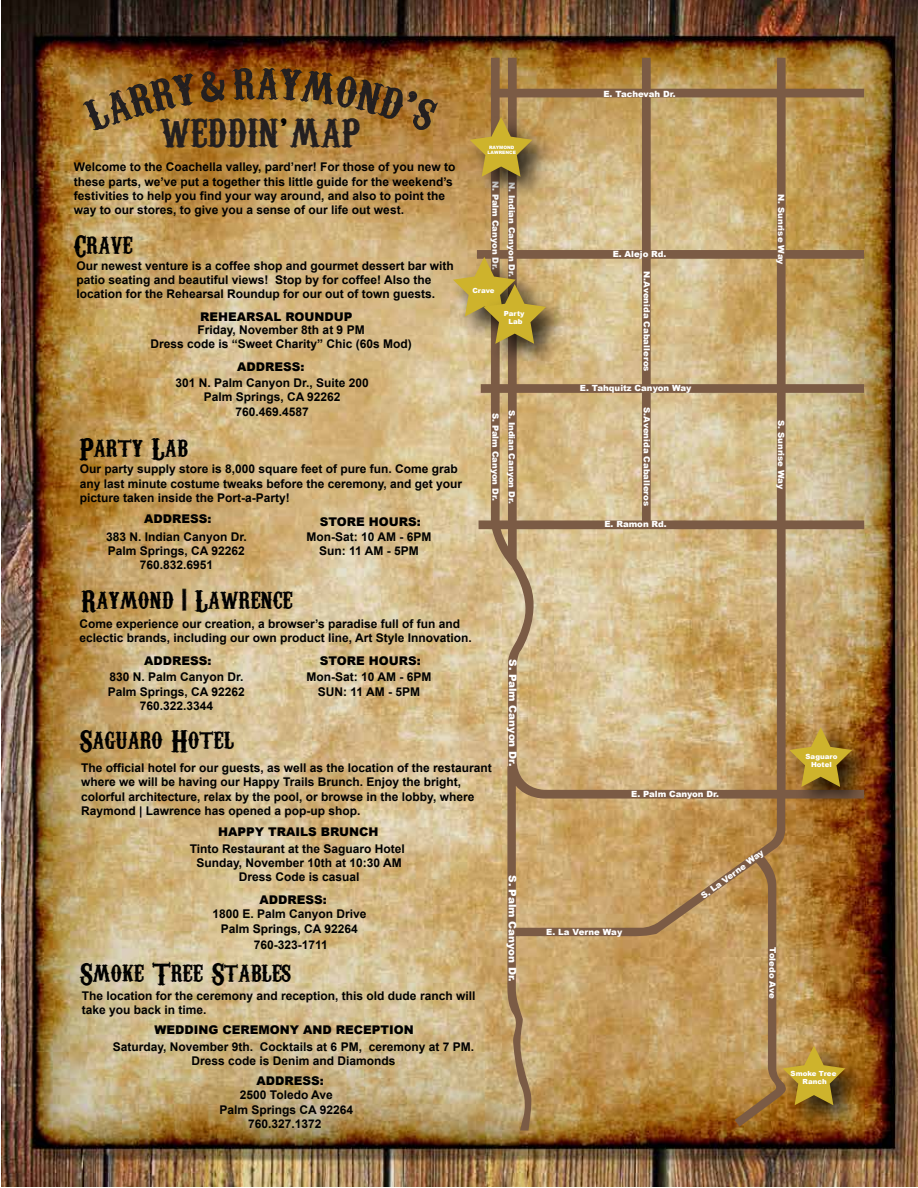
<style>
.page{position:relative;width:918px;height:1188px;background:#fff}
.page>*{position:absolute;margin:0;border:0;box-sizing:border-box;transform-origin:0 0}
.t1{font:39px "Carnivalee Freakshow";color:#231f20}
.t2{font:39px "Carnivalee Freakshow";color:#000}
.t3{font:30px "Carnivalee Freakshow";color:#000}
.t4{font:700 12px/14.4px "Arial";color:#000;text-align:center}
.t5{font:900 12px "Arial";color:#000}
.t6{font:900 10.35px "Arial";color:#fff}
.t7{font:900 8.55px "Arial";color:#fff}
.t8{font:900 7.05px/8.4px "Arial";color:#fff;text-align:center}
.t9{font:900 4.5px/5.4px "Arial";color:#fff;text-align:center}
</style>
<div class="page">
<img style="left:1px;top:0;width:917px;height:1186px">
<svg style="left:477px;top:58px;width:387px;height:1073px;background:#c2a16c"></svg>
<svg style="left:83px;top:73px;width:111px;height:57px;background:#8c6933"></svg>
<svg style="left:232px;top:68px;width:206px;height:62px;background:#8b622b"></svg>
<svg style="left:201px;top:71px;width:24px;height:31px"></svg>
<img style="left:770px;top:1033px;width:108px;height:105px">
<svg style="left:783px;top:1046px;width:62px;height:59px;background:#ac8a2e"></svg>
<img style="left:776px;top:714px;width:110px;height:106px">
<svg style="left:789px;top:727px;width:63px;height:60px;background:#a88328"></svg>
<img style="left:458px;top:105px;width:108px;height:105px">
<svg style="left:470px;top:117px;width:63px;height:60px;background:#ab8d39"></svg>
<img style="left:440px;top:244px;width:109px;height:107px">
<img style="left:470px;top:271px;width:110px;height:106px">
<svg style="left:453px;top:257px;width:93px;height:87px;background:#b69d51"></svg>
<h1 class="t2" style="left:281px;top:87px;width:8px">,</h1>
<h1 class="t1" style="left:160px;top:107px;width:201px">WEDDIN MAP</h1>
<p class="t4" style="left:74px;top:160px;width:383px;text-align:left">Welcome to the Coachella valley, pard’ner! For those of you new to these parts, we’ve put a together this little guide for the weekend’s festivities to help you find your way around, and also to point the way to our stores, to give you a sense of our life out west.</p>
<h2 class="t3" style="left:74px;top:227px;width:60px">Crave</h2>
<p class="t4" style="left:76px;top:259px;width:379px;text-align:left">Our newest venture is a coffee shop and gourmet dessert bar with patio seating and beautiful views! Stop by for coffee! Also the location for the Rehearsal Roundup for our out of town guests.</p>
<p class="t5" style="left:200px;top:308px;width:154px">REHEARSAL ROUNDUP</p>
<p class="t4" style="left:150px;top:323px;width:263px">Friday, November 8th at 9 PM<br>Dress code is “Sweet Charity” Chic (60s Mod)</p>
<p class="t5" style="left:237px;top:358px;width:69px">ADDRESS:</p>
<p class="t4" style="left:175px;top:376px;width:195px">301 N. Palm Canyon Dr., Suite 200<br>Palm Springs, CA 92262<br>760.469.4587</p>
<h2 class="t3" style="left:79px;top:430px;width:110px">Party Lab</h2>
<p class="t4" style="left:80px;top:462px;width:384px;text-align:left">Our party supply store is 8,000 square feet of pure fun. Come grab any last minute costume tweaks before the ceremony, and get your picture taken inside the Port-a-Party!</p>
<p class="t5" style="left:144px;top:510px;width:69px">ADDRESS:</p>
<p class="t5" style="left:320px;top:513px;width:102px">STORE HOURS:</p>
<p class="t4" style="left:106px;top:530px;width:142px">383 N. Indian Canyon Dr.<br>Palm Springs, CA 92262<br>760.832.6951</p>
<h2 class="t3" style="left:81px;top:582px;width:213px">Raymond | Lawrence</h2>
<p class="t4" style="left:306px;top:530px;width:126px">Mon-Sat: 10 AM - 6PM<br>Sun: 11 AM - 5PM</p>
<p class="t9" style="left:488px;top:144px;width:30px">RAYMOND<br>LAWRENCE</p>
<p class="t7" style="left:502px;top:181px;width:90px;rotate:90deg">N. Palm Canyon Dr.</p>
<p class="t8" style="left:472px;top:286px;width:24px">Crave</p>
<p class="t7" style="left:518px;top:182px;width:96px;rotate:90deg">N. Indian Canyon Dr.</p>
<p class="t8" style="left:504px;top:309px;width:22px">Party<br>Lab</p>
<p class="t7" style="left:502px;top:413px;width:89px;rotate:90deg">S. Palm Canyon Dr.</p>
<p class="t7" style="left:518px;top:410px;width:95px;rotate:90deg">S. Indian Canyon Dr.</p>
<p class="t4" style="left:79px;top:617px;width:394px;text-align:left">Come experience our creation, a browser’s paradise full of fun and eclectic brands, including our own product line, Art Style Innovation.</p>
<p class="t5" style="left:144px;top:652px;width:69px">ADDRESS:</p>
<p class="t5" style="left:320px;top:652px;width:102px">STORE HOURS:</p>
<p class="t4" style="left:108px;top:670px;width:138px">830 N. Palm Canyon Dr.<br>Palm Springs, CA 92262<br>760.322.3344</p>
<h2 class="t3" style="left:79px;top:722px;width:156px">Saguaro Hotel</h2>
<p class="t4" style="left:306px;top:670px;width:126px">Mon-Sat: 10 AM - 6PM<br>SUN: 11 AM - 5PM</p>
<p class="t4" style="left:81px;top:761px;width:412px;text-align:left">The official hotel for our guests, as well as the location of the restaurant where we will be having our Happy Trails Brunch. Enjoy the bright, colorful architecture, relax by the pool, or browse in the lobby, where Raymond | Lawrence has opened a pop-up shop.</p>
<p class="t5" style="left:218px;top:823px;width:162px">HAPPY TRAILS BRUNCH</p>
<p class="t4" style="left:190px;top:842px;width:217px">Tinto Restaurant at the Saguaro Hotel<br>Sunday, November 10th at 10:30 AM<br>Dress Code is casual</p>
<p class="t5" style="left:259px;top:891px;width:69px">ADDRESS:</p>
<p class="t4" style="left:212px;top:907px;width:156px">1800 E. Palm Canyon Drive<br>Palm Springs, CA 92264</p>
<p class="t4" style="left:254px;top:938px;width:76px">760-323-1711</p>
<h2 class="t3" style="left:80px;top:955px;width:213px">Smoke Tree Stables</h2>
<p class="t5" style="left:154px;top:1021px;width:261px">WEDDING CEREMONY AND RECEPTION</p>
<p class="t4" style="left:82px;top:989px;width:395px;text-align:left">The location for the ceremony and reception, this old dude ranch will take you back in time.</p>
<p class="t4" style="left:113px;top:1040px;width:363px">Saturday, November 9th. Cocktails at 6 PM, ceremony at 7 PM.<br>Dress code is Denim and Diamonds</p>
<p class="t4" style="left:220px;top:1088px;width:135px">2500 Toledo Ave<br>Palm Springs CA 92264<br>760.327.1372</p>
<p class="t5" style="left:256px;top:1072px;width:69px">ADDRESS:</p>
<p class="t6" style="left:520px;top:659px;width:108px;rotate:90deg">S. Palm Canyon Dr.</p>
<p class="t6" style="left:520px;top:875px;width:108px;rotate:90deg">S. Palm Canyon Dr.</p>
<p class="t7" style="left:603px;top:87px;width:74px">E. Tachevah Dr.</p>
<p class="t7" style="left:613px;top:248px;width:55px">E. Alejo Rd.</p>
<p class="t7" style="left:653px;top:271px;width:102px;rotate:90deg">N.Avenida Caballeros</p>
<p class="t7" style="left:653px;top:407px;width:101px;rotate:90deg">S.Avenida Caballeros</p>
<p class="t7" style="left:580px;top:382px;width:113px">E. Tahquitz Canyon Way</p>
<p class="t7" style="left:604px;top:518px;width:64px">E. Ramon Rd.</p>
<p class="t7" style="left:787px;top:194px;width:72px;rotate:90deg">N. Sunrise Way</p>
<p class="t7" style="left:787px;top:420px;width:71px;rotate:90deg">S. Sunrise Way</p>
<p class="t7" style="left:631px;top:788px;width:89px">E. Palm Canyon Dr.</p>
<p class="t7" style="left:546px;top:925px;width:77px">E. La Verne Way</p>
<p class="t7" style="left:698px;top:892px;width:77px;rotate:-37deg">S. La Verne Way</p>
<p class="t7" style="left:779px;top:947px;width:53px;rotate:90deg">Toledo Ave</p>
<p class="t8" style="left:805px;top:752px;width:33px">Saguaro<br>Hotel</p>
<p class="t8" style="left:791px;top:1069px;width:47px">Smoke Tree<br>Ranch</p>
</div>
